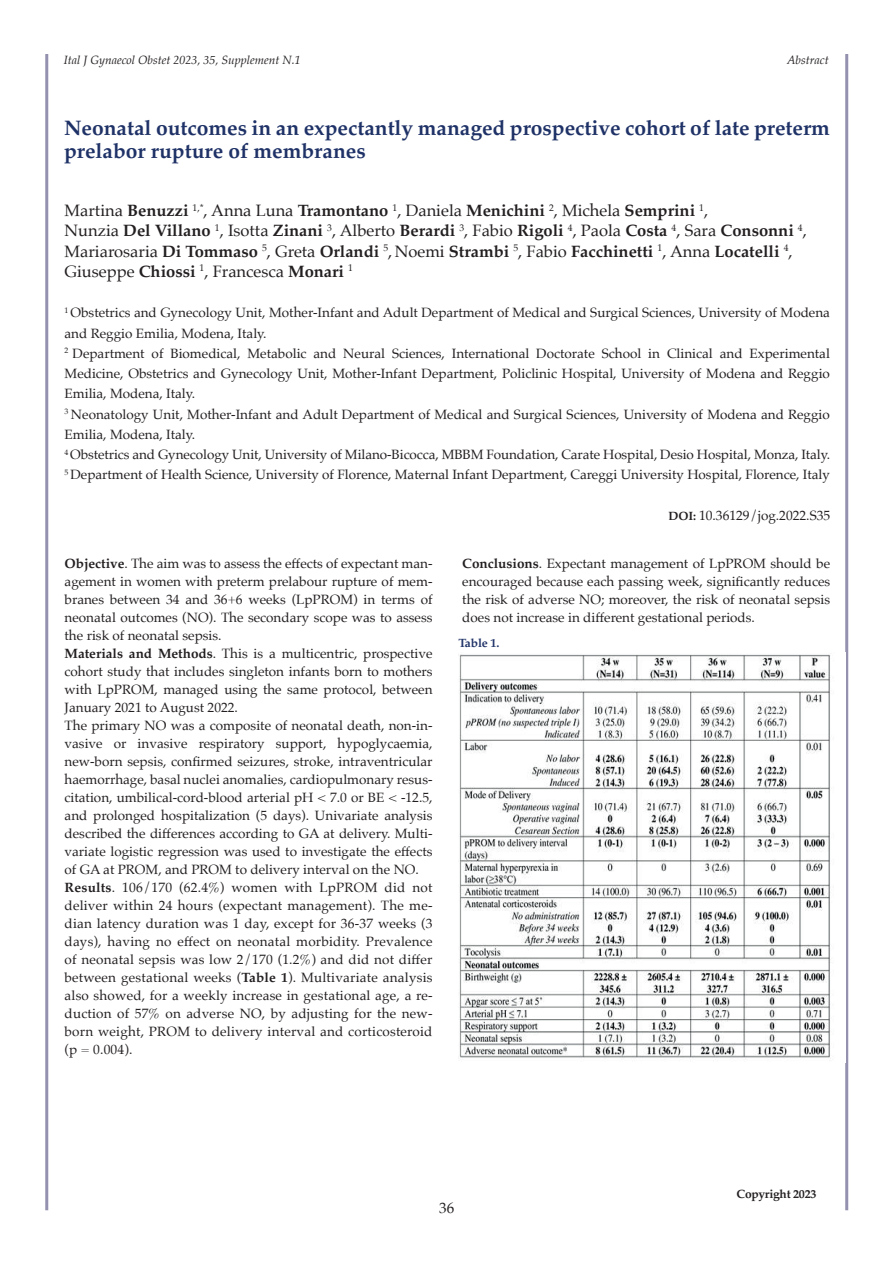
<style>
.page{position:relative;width:893px;height:1263px;background:#fff}
.page>*{position:absolute;margin:0;border:0;box-sizing:border-box;transform-origin:0 0}
.t1{font:700 21px/22.5px "Palatino";color:#1f3267}
.t2{font:700 16.5px/20.2px "Palatino";color:#231f20}
.t3{font:15px "Palatino";color:#231f20}
.t4{font:13.5px/18px "Palatino";color:#231f20}
.t5{font:italic 12px "Palatino";color:#231f20}
.t6{font:700 12px "Palatino";letter-spacing:-.02em;color:#231f20}
.t7{font:700 12px "Palatino";letter-spacing:-.01em;color:#1f3267}
.s1{font-weight:400}
.s2{font-weight:700;font-size:12px}
.s3{font-weight:700}
</style>
<div class="page">
<hr style="left:45px;top:54px;width:3px;height:1156px;background:#9391ad">
<hr style="left:845px;top:54px;width:3px;height:1156px;background:#9391ad">
<img style="left:458px;top:654px;width:373px;height:405px">
<p class="t5" style="left:64px;top:50px;width:239px">Ital J Gynaecol Obstet 2023, 35, Supplement N.1</p>
<p class="t5" style="left:787px;top:50px;width:43px">Abstract</p>
<h1 class="t1" style="left:64px;top:116px;width:767px">Neonatal outcomes in an expectantly managed prospective cohort of late preterm prelabor rupture of membranes</h1>
<p class="t2" style="left:65px;top:200px;width:744px"><span class="s1">Martina</span> Benuzzi <sup>1,*</sup><span class="s1">, Anna Luna</span> Tramontano <sup>1</sup><span class="s1">, Daniela</span> Menichini <sup>2</sup><span class="s1">, Michela</span> Semprini <sup>1</sup><span class="s1">,<br>Nunzia</span> Del Villano <sup>1</sup><span class="s1">, Isotta</span> Zinani <sup>3</sup><span class="s1">, Alberto</span> Berardi <sup>3</sup><span class="s1">, Fabio</span> Rigoli <sup>4</sup><span class="s1">, Paola</span> Costa <sup>4</sup><span class="s1">, Sara</span> Consonni <sup>4</sup><span class="s1">, Mariarosaria</span> Di Tommaso <sup>5</sup><span class="s1">, Greta</span> Orlandi <sup>5</sup><span class="s1">, Noemi</span> Strambi <sup>5</sup><span class="s1">, Fabio</span> Facchinetti <sup>1</sup><span class="s1">, Anna</span> Locatelli <sup>4</sup><span class="s1">, Giuseppe</span> Chiossi <sup>1</sup><span class="s1">, Francesca</span> Monari <sup>1</sup></p>
<p class="t4" style="left:65px;top:302px;width:767px;line-height:20.2px"><sup>1</sup> Obstetrics and Gynecology Unit, Mother-Infant and Adult Department of Medical and Surgical Sciences, University of Modena and Reggio Emilia, Modena, Italy.<br><sup>2</sup> Department of Biomedical, Metabolic and Neural Sciences, International Doctorate School in Clinical and Experimental Medicine, Obstetrics and Gynecology Unit, Mother-Infant Department, Policlinic Hospital, University of Modena and Reggio Emilia, Modena, Italy.<br><sup>3</sup> Neonatology Unit, Mother-Infant and Adult Department of Medical and Surgical Sciences, University of Modena and Reggio Emilia, Modena, Italy.<br><sup>4</sup> Obstetrics and Gynecology Unit, University of Milano-Bicocca, MBBM Foundation, Carate Hospital, Desio Hospital, Monza, Italy.<br><sup>5</sup> Department of Health Science, University of Florence, Maternal Infant Department, Careggi University Hospital, Florence, Italy</p>
<p class="t4" style="left:668px;top:506px;width:163px"><span class="s2">DOI:</span> 10.36129/jog.2022.S35</p>
<p class="t4" style="left:65px;top:554px;width:369px"><span class="s3">Objective</span>. The aim was to assess the effects of expectant man&shy;agement in women with preterm prelabour rupture of mem&shy;branes between 34 and 36+6 weeks (LpPROM) in terms of neonatal outcomes (NO). The secondary scope was to assess the risk of neonatal sepsis.<br><span class="s3">Materials and Methods</span>. This is a multicentric, prospective cohort study that includes singleton infants born to mothers with LpPROM, managed using the same protocol, between January 2021 to August 2022.<br>The primary NO was a composite of neonatal death, non-in&shy;vasive or invasive respiratory support, hypoglycaemia, new-born sepsis, confirmed seizures, stroke, intraventricular haemorrhage, basal nuclei anomalies, cardiopulmonary resus&shy;citation, umbilical-cord-blood arterial pH &lt; 7.0 or BE &lt; -12.5, and prolonged hospitalization (5 days). Univariate analysis described the differences according to GA at delivery. Multi&shy;variate logistic regression was used to investigate the effects of GA at PROM, and PROM to delivery interval on the NO.<br><span class="s3">Results</span>. 106/170 (62.4%) women with LpPROM did not deliver within 24 hours (expectant management). The me&shy;dian latency duration was 1 day, except for 36-37 weeks (3 days), having no effect on neonatal morbidity. Prevalence of neonatal sepsis was low 2/170 (1.2%) and did not differ between gestational weeks (<span class="s3">Table 1</span>). Multivariate analysis also showed, for a weekly increase in gestational age, a re&shy;duction of 57% on adverse NO, by adjusting for the new&shy;born weight, PROM to delivery interval and corticosteroid (p = 0.004).</p>
<p class="t4" style="left:462px;top:554px;width:369px;text-align:justify"><span class="s3">Conclusions</span>. Expectant management of LpPROM should be encouraged because each passing week, significantly reduces the risk of adverse NO; moreover, the risk of neonatal sepsis does not increase in different gestational periods.</p>
<p class="t7" style="left:458px;top:632px;width:43px">Table 1.</p>
<p class="t3" style="left:439px;top:1195px;width:16px">36</p>
<p class="t6" style="left:737px;top:1184px;width:81px">Copyright 2023</p>
</div>
